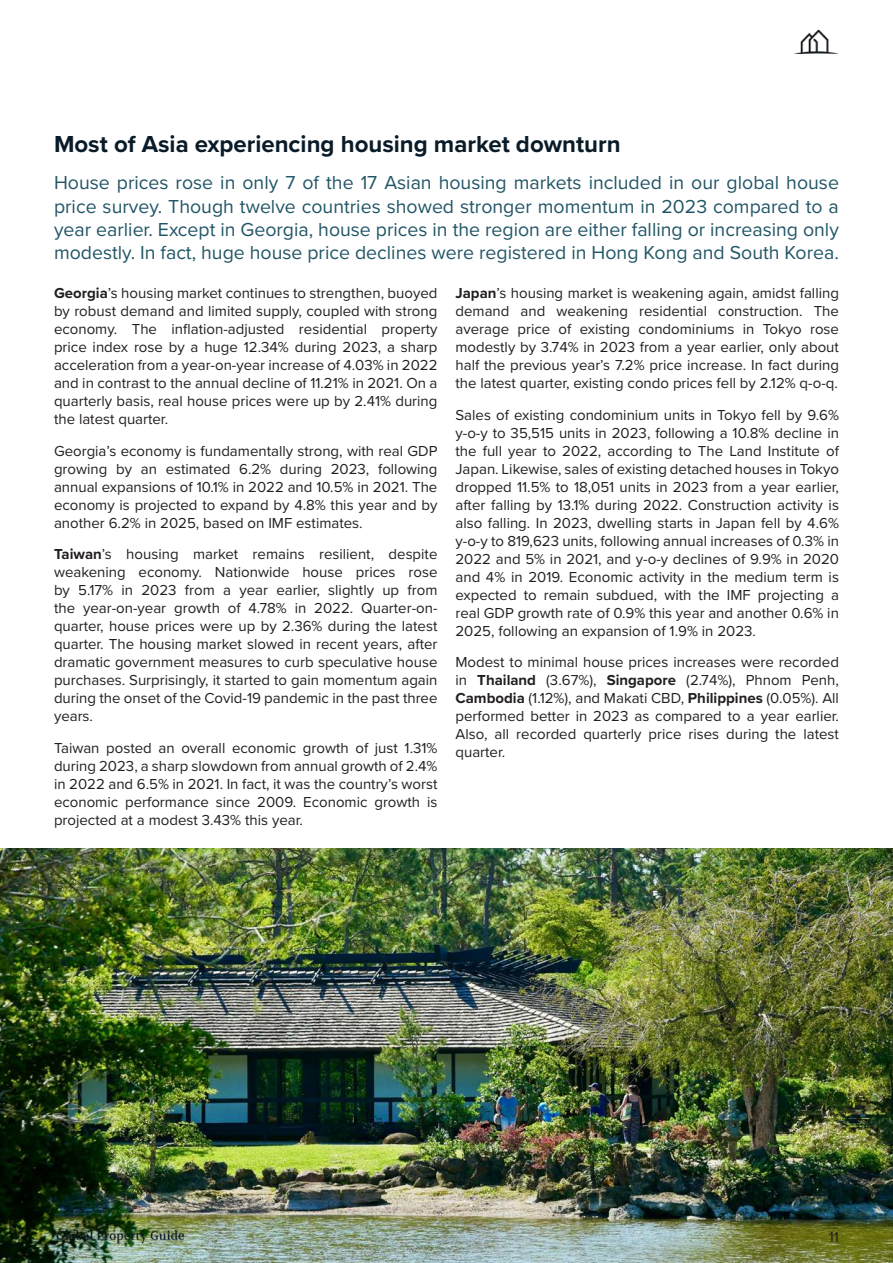
<style>
.page{position:relative;width:893px;height:1263px;background:#fff}
.page>*{position:absolute;margin:0;border:0;box-sizing:border-box;transform-origin:0 0}
.t1{font:700 24px "Proxima Nova";color:#0a1b28}
.t2{font:19.5px/23.4px "Proxima Nova";color:#256;text-align:justify}
.t3{font:15px/18px "Proxima Nova";color:#231f20;text-align:justify}
.s1{font-weight:700}
</style>
<div class="page">
<img style="left:0;top:849px;width:893px;height:414px">
<img style="left:55px;top:1228px;width:128px;height:15px">
<img style="left:793px;top:30px;width:46px;height:24px">
<h1 class="t1" style="left:54px;top:126px;width:568px">Most of Asia experiencing housing market downturn</h1>
<p class="t2" style="left:54px;top:170px;width:786px">House prices rose in only 7 of the 17 Asian housing markets included in our global house price survey. Though twelve countries showed stronger momentum in 2023 compared to a year earlier. Except in Georgia, house prices in the region are either falling or increasing only modestly. In fact, huge house price declines were registered in Hong Kong and South Korea.</p>
<p class="t3" style="left:54px;top:284px;width:385px"><span class="s1">Georgia</span>’s housing market continues to strengthen, buoyed by robust demand and limited supply, coupled with strong economy. The inflation-adjusted residential property price index rose by a huge 12.34% during 2023, a sharp acceleration from a year-on-year increase of 4.03% in 2022 and in contrast to the annual decline of 11.21% in 2021. On a quarterly basis, real house prices were up by 2.41% during the latest quarter.</p>
<p class="t3" style="left:54px;top:441px;width:385px">Georgia’s economy is fundamentally strong, with real GDP growing by an estimated 6.2% during 2023, following annual expansions of 10.1% in 2022 and 10.5% in 2021. The economy is projected to expand by 4.8% this year and by another 6.2% in 2025, based on IMF estimates.</p>
<p class="t3" style="left:54px;top:545px;width:385px"><span class="s1">Taiwan</span>’s housing market remains resilient, despite weakening economy. Nationwide house prices rose by 5.17% in 2023 from a year earlier, slightly up from the year-on-year growth of 4.78% in 2022. Quarter-on&shy;quarter, house prices were up by 2.36% during the latest quarter. The housing market slowed in recent years, after dramatic government measures to curb speculative house purchases. Surprisingly, it started to gain momentum again during the onset of the Covid-19 pandemic in the past three years.</p>
<p class="t3" style="left:54px;top:738px;width:385px">Taiwan posted an overall economic growth of just 1.31% during 2023, a sharp slowdown from annual growth of 2.4% in 2022 and 6.5% in 2021. In fact, it was the country’s worst economic performance since 2009. Economic growth is projected at a modest 3.43% this year.</p>
<p class="t3" style="left:455px;top:284px;width:385px"><span class="s1">Japan</span>’s housing market is weakening again, amidst falling demand and weakening residential construction. The average price of existing condominiums in Tokyo rose modestly by 3.74% in 2023 from a year earlier, only about half the previous year’s 7.2% price increase. In fact during the latest quarter, existing condo prices fell by 2.12% q-o-q.</p>
<p class="t3" style="left:455px;top:405px;width:385px">Sales of existing condominium units in Tokyo fell by 9.6% y-o-y to 35,515 units in 2023, following a 10.8% decline in the full year to 2022, according to The Land Institute of Japan. Likewise, sales of existing detached houses in Tokyo dropped 11.5% to 18,051 units in 2023 from a year earlier, after falling by 13.1% during 2022. Construction activity is also falling. In 2023, dwelling starts in Japan fell by 4.6% y-o-y to 819,623 units, following annual increases of 0.3% in 2022 and 5% in 2021, and y-o-y declines of 9.9% in 2020 and 4% in 2019. Economic activity in the medium term is expected to remain subdued, with the IMF projecting a real GDP growth rate of 0.9% this year and another 0.6% in 2025, following an expansion of 1.9% in 2023.</p>
<p class="t3" style="left:455px;top:653px;width:385px">Modest to minimal house prices increases were recorded in <span class="s1">Thailand</span> (3.67%), <span class="s1">Singapore</span> (2.74%), Phnom Penh, <span class="s1">Cambodia</span> (1.12%), and Makati CBD, <span class="s1">Philippines</span> (0.05%). All performed better in 2023 as compared to a year earlier.<br>Also, all recorded quarterly price rises during the latest quarter.</p>
<p class="t3" style="left:829px;top:1227px;width:12px">11</p>
</div>
